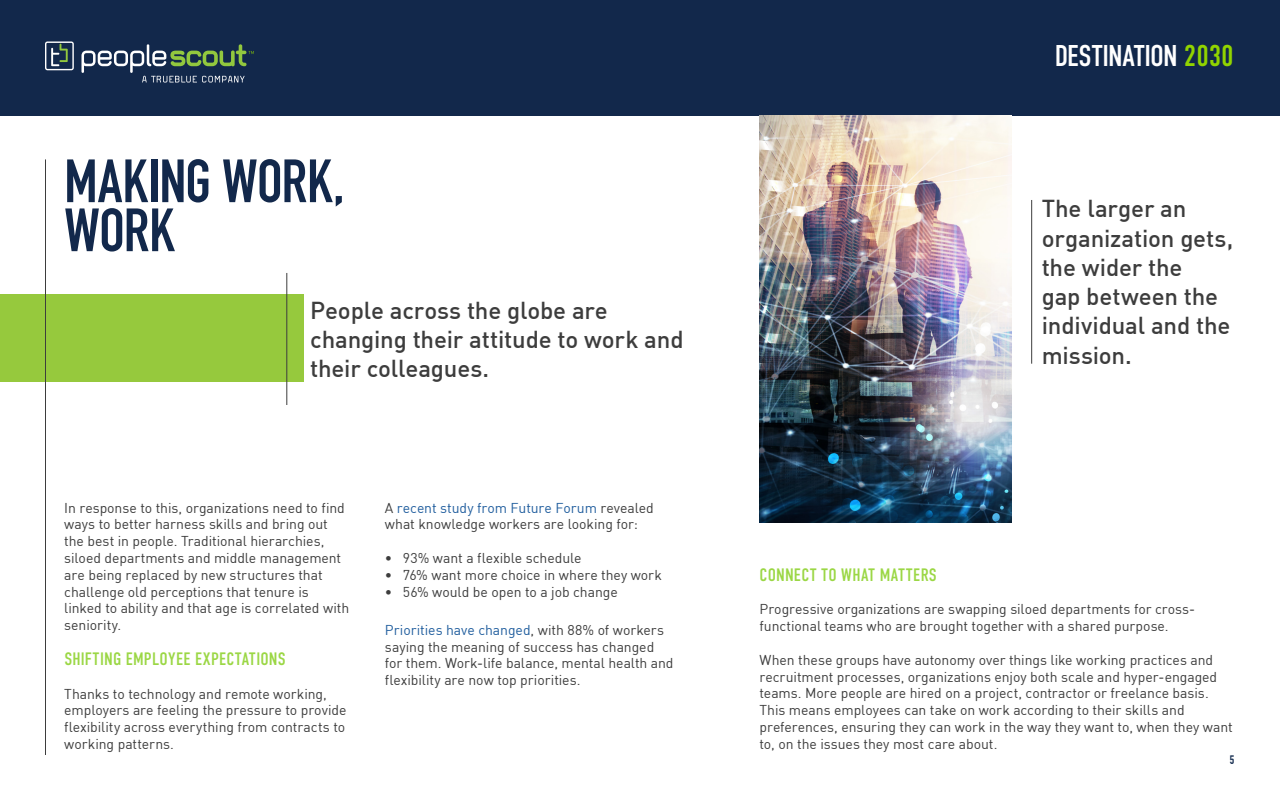
<style>
.page{position:relative;width:1280px;height:800px;background:#fff}
.page>*{position:absolute;margin:0;border:0;box-sizing:border-box;transform-origin:0 0}
.t1{font:700 60px/49px "DIN Condensed";letter-spacing:-.01em;color:#12284b}
.t2{font:30px "DIN Condensed";letter-spacing:-.015em;color:#fff}
.t3{font:500 24px/29.3px "DIN";letter-spacing:-.005em;color:#3d3d3d}
.t4{font:18px "DIN Condensed";letter-spacing:.015em;color:#9bd745}
.t5{font:14px/16.8px "DIN";letter-spacing:-.005em;color:#3d3d3d}
.t6{font:700 12px "DIN Condensed";color:#10284c}
.s1{color:#215e9e}
.s2{color:#91d400}
</style>
<div class="page">
<div style="left:0;top:294px;width:303px;height:88px;background:#96c93d"></div>
<hr style="left:45px;top:159px;width:1px;height:596px;background:#3d3d3d">
<hr style="left:286px;top:273px;width:1px;height:132px;background:#3d3d3d">
<hr style="left:1031px;top:200px;width:1px;height:164px;background:#3d3d3d">
<div style="left:0;top:0;width:1280px;height:115px;background:#12284b"></div>
<svg style="left:45px;top:41px;width:29px;height:29px"></svg>
<svg style="left:82px;top:44px;width:172px;height:39px"></svg>
<img style="left:760px;top:115px;width:252px;height:408px">
<h1 class="t1" style="left:64px;top:157px;width:282px">MAKING WORK,<br>WORK</h1>
<h3 class="t3" style="left:310px;top:295px;width:375px">People across the globe are changing their attitude to work and their colleagues.</h3>
<p class="t5" style="left:64px;top:499px;width:286px">In response to this, organizations need to find ways to better harness skills and bring out the best in people. Traditional hierarchies, siloed departments and middle management are being replaced by new structures that challenge old perceptions that tenure is linked to ability and that age is correlated with seniority.</p>
<p class="t4" style="left:64px;top:649px;width:223px">SHIFTING EMPLOYEE EXPECTATIONS</p>
<p class="t5" style="left:64px;top:685px;width:284px">Thanks to technology and remote working, employers are feeling the pressure to provide flexibility across everything from contracts to working patterns.</p>
<p class="t5" style="left:385px;top:499px;width:270px">A <span class="s1">recent study from Future Forum</span> revealed what knowledge workers are looking for:</p>
<p class="t5" style="left:385px;top:549px;width:198px">• 93% want a flexible schedule</p>
<p class="t5" style="left:385px;top:566px;width:278px">• 76% want more choice in where they work</p>
<p class="t5" style="left:385px;top:583px;width:234px">• 56% would be open to a job change</p>
<p class="t5" style="left:385px;top:621px;width:290px"><span class="s1">Priorities have changed</span>, with 88% of workers saying the meaning of success has changed for them. Work-life balance, mental health and flexibility are now top priorities.</p>
<h2 class="t2" style="left:1055px;top:39px;width:180px">DESTINATION <span class="s2">2030</span></h2>
<h3 class="t3" style="left:1042px;top:193px;width:193px">The larger an organization gets, the wider the<br>gap between the individual and the mission.</h3>
<p class="t4" style="left:760px;top:564px;width:179px">CONNECT TO WHAT MATTERS</p>
<p class="t5" style="left:760px;top:601px;width:437px">Progressive organizations are swapping siloed departments for cross&shy;functional teams who are brought together with a shared purpose.</p>
<p class="t5" style="left:760px;top:651px;width:475px">When these groups have autonomy over things like working practices and recruitment processes, organizations enjoy both scale and hyper-engaged teams. More people are hired on a project, contractor or freelance basis.<br>This means employees can take on work according to their skills and preferences, ensuring they can work in the way they want to, when they want to, on the issues they most care about.</p>
<p class="t6" style="left:1230px;top:752px;width:6px">5</p>
</div>
